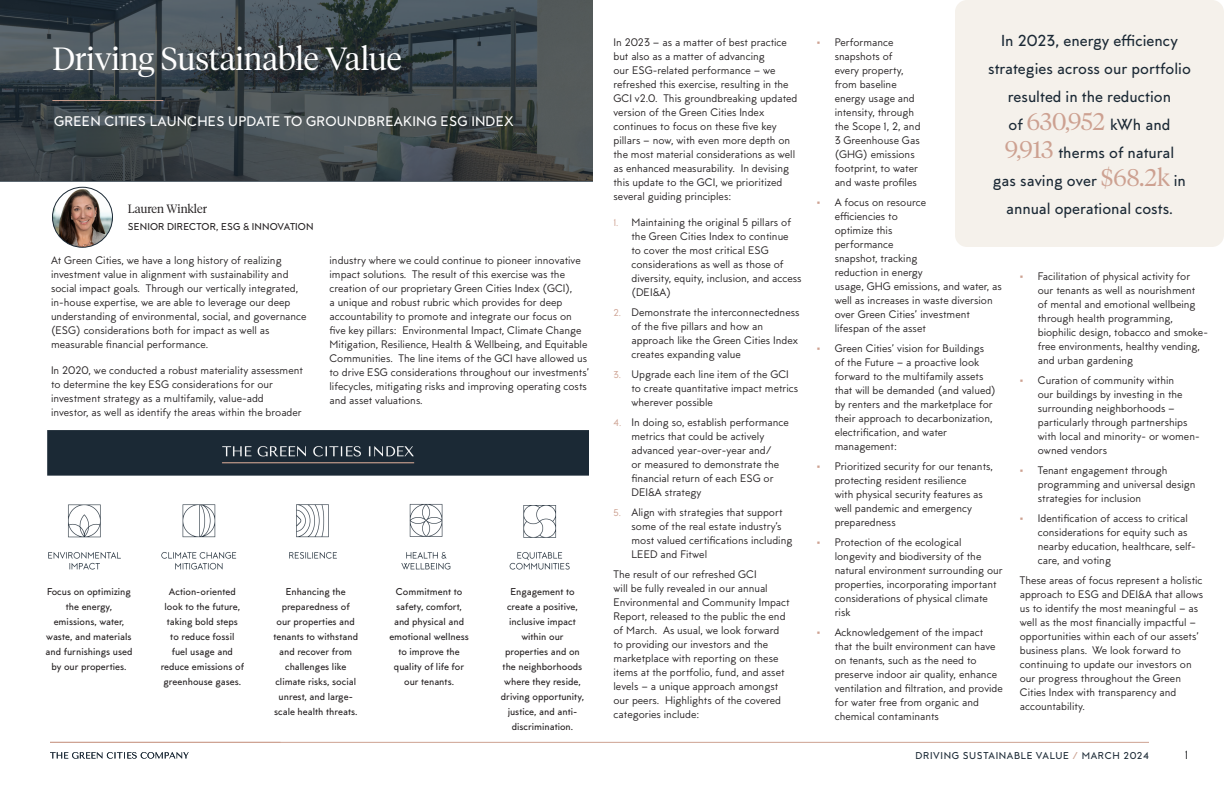
<style>
.page{position:relative;width:1224px;height:792px;background:#fff}
.page>*{position:absolute;margin:0;border:0;box-sizing:border-box;transform-origin:0 0}
.t1{font:300 32px "Tiempos Headline";color:#fff}
.P_intro{font:500 16px/28px "MTT Milano";color:#1b2935;text-align:center}
.P_intro-2{font:500 14px "MTT Milano";letter-spacing:.01em;color:#fff}
.P_intro-3{font:300 12px "Tiempos Headline";color:#231f20}
.t2{font:12px "MTT Milano";color:#1e2022}
.P_intro-4{font:11px/14px "MTT Milano";color:#231f20}
.P_intro-5{font:500 10px/15px "MTT Milano";color:#231f20;text-align:center}
.t3{font:500 10px "MTT Milano";letter-spacing:.06em;color:#1b2935}
.s1{font-size:10px;color:#cda191}
.s2{font-family:"Tiempos Headline";font-weight:300;font-size:24px;color:#cda191}
.s3{font-family:"Arial";font-size:10px;color:#cda191}
.s4{color:#cda191}
</style>
<div class="page">
<img style="left:47px;top:430px;width:541px;height:140px">
<img style="left:52px;top:187px;width:60px;height:60px;border-radius:30px">
<div style="left:52px;top:187px;width:61px;height:60px;border:1px solid #1b2935;border-radius:50%"></div>
<div style="left:955px;top:0;width:269px;height:247px;background:#f5f1eb;border-radius:12px"></div>
<svg style="left:0;top:0;width:593px;height:181px;background:#3f484c"></svg>
<hr style="left:52px;top:100px;width:111px;height:1px;background:#cda191">
<hr style="left:50px;top:742px;width:1099px;height:1px;background:#cda191">
<svg style="left:50px;top:752px;width:139px;height:7px"></svg>
<h1 class="t1" style="left:52px;top:37px;width:351px">Driving Sustainable Value</h1>
<p class="P_intro-2" style="left:54px;top:113px;width:461px">GREEN CITIES LAUNCHES UPDATE TO GROUNDBREAKING ESG INDEX</p>
<p class="P_intro-3" style="left:128px;top:201px;width:81px">Lauren Winkler</p>
<p class="P_intro-5" style="left:128px;top:220px;width:187px">SENIOR DIRECTOR, ESG &amp; INNOVATION</p>
<p class="P_intro-4" style="left:51px;top:253px;width:257px">At Green Cities, we have a long history of realizing investment value in alignment with sustainability and social impact goals. Through our vertically integrated, in-house expertise, we are able to leverage our deep understanding of environmental, social, and governance (ESG) considerations both for impact as well as measurable financial performance.</p>
<p class="P_intro-4" style="left:51px;top:363px;width:253px">In 2020, we conducted a robust materiality assessment to determine the key ESG considerations for our investment strategy as a multifamily, value-add investor, as well as identify the areas within the broader</p>
<p class="P_intro-4" style="left:330px;top:253px;width:261px">industry where we could continue to pioneer innovative impact solutions. The result of this exercise was the creation of our proprietary Green Cities Index (GCI),<br>a unique and robust rubric which provides for deep accountability to promote and integrate our focus on five key pillars: Environmental Impact, Climate Change Mitigation, Resilience, Health &amp; Wellbeing, and Equitable Communities. The line items of the GCI have allowed us to drive ESG considerations throughout our investments’ lifecycles, mitigating risks and improving operating costs and asset valuations.</p>
<p class="P_intro-5" style="left:46px;top:584px;width:88px">Focus on optimizing the energy, emissions, water, waste, and materials and furnishings used by our properties.</p>
<p class="P_intro-5" style="left:161px;top:585px;width:85px">Action-oriented look to the future, taking bold steps<br>to reduce fossil<br>fuel usage and reduce emissions of greenhouse gases.</p>
<p class="P_intro-5" style="left:273px;top:585px;width:86px">Enhancing the preparedness of our properties and tenants to withstand and recover from challenges like climate risks, social unrest, and large&shy;scale health threats.</p>
<p class="P_intro-5" style="left:389px;top:585px;width:81px">Commitment to safety, comfort, and physical and emotional wellness to improve the quality of life for our tenants.</p>
<p class="P_intro-5" style="left:501px;top:584px;width:85px">Engagement to create a positive, inclusive impact within our properties and on the neighborhoods where they reside, driving opportunity, justice, and anti&shy;discrimination.</p>
<p class="P_intro-4" style="left:614px;top:36px;width:185px">In 2023 – as a matter of best practice but also as a matter of advancing<br>our ESG-related performance – we refreshed this exercise, resulting in the GCI v2.0. This groundbreaking updated version of the Green Cities Index continues to focus on these five key pillars – now, with even more depth on the most material considerations as well as enhanced measurability. In devising this update to the GCI, we prioritized several guiding principles:</p>
<p class="P_intro-4" style="left:632px;top:216px;width:172px;text-indent:-18px"><span class="s1">1.</span> Maintaining the original 5 pillars of the Green Cities Index to continue<br>to cover the most critical ESG considerations as well as those of diversity, equity, inclusion, and access (DEI&amp;A)</p>
<p class="P_intro-4" style="left:632px;top:306px;width:170px;text-indent:-18px"><span class="s1">2.</span> Demonstrate the interconnectedness of the five pillars and how an approach like the Green Cities Index creates expanding value</p>
<p class="P_intro-4" style="left:632px;top:368px;width:168px;text-indent:-18px"><span class="s1">3.</span> Upgrade each line item of the GCI to create quantitative impact metrics wherever possible</p>
<p class="P_intro-4" style="left:632px;top:416px;width:159px;text-indent:-18px"><span class="s1">4.</span> In doing so, establish performance metrics that could be actively advanced year-over-year and/<br>or measured to demonstrate the financial return of each ESG or<br>DEI&amp;A strategy</p>
<p class="P_intro-4" style="left:632px;top:506px;width:162px;text-indent:-18px"><span class="s1">5.</span> Align with strategies that support some of the real estate industry’s most valued certifications including<br>LEED and Fitwel</p>
<p class="P_intro-4" style="left:614px;top:568px;width:178px">The result of our refreshed GCI<br>will be fully revealed in our annual Environmental and Community Impact Report, released to the public the end of March. As usual, we look forward to providing our investors and the marketplace with reporting on these items at the portfolio, fund, and asset levels – a unique approach amongst our peers. Highlights of the covered categories include:</p>
<p class="P_intro" style="left:988px;top:27px;width:204px">In 2023, energy efficiency strategies across our portfolio resulted in the reduction<br>of <span class="s2">630,952</span> kWh and<br><span class="s2">9,913</span> therms of natural<br>gas saving over <span class="s2">$68.2k</span> in annual operational costs.</p>
<p class="P_intro-4" style="left:835px;top:36px;width:87px;text-indent:-18px"><span class="s3">▪</span> Performance snapshots of<br>every property, from baseline energy usage and intensity, through the Scope 1, 2, and<br>3 Greenhouse Gas (GHG) emissions footprint, to water and waste profiles</p>
<p class="P_intro-4" style="left:835px;top:196px;width:169px;text-indent:-18px"><span class="s3">▪</span> A focus on resource<br>efficiencies to<br>optimize this<br>performance<br>snapshot, tracking<br>reduction in energy<br>usage, GHG emissions, and water, as well as increases in waste diversion over Green Cities’ investment lifespan of the asset</p>
<p class="P_intro-4" style="left:835px;top:342px;width:163px;text-indent:-18px"><span class="s3">▪</span> Green Cities’ vision for Buildings of the Future – a proactive look forward to the multifamily assets that will be demanded (and valued) by renters and the marketplace for their approach to decarbonization, electrification, and water management:</p>
<p class="P_intro-4" style="left:835px;top:460px;width:160px;text-indent:-18px"><span class="s3">▪</span> Prioritized security for our tenants, protecting resident resilience<br>with physical security features as well pandemic and emergency preparedness</p>
<p class="P_intro-4" style="left:835px;top:536px;width:170px;text-indent:-18px"><span class="s3">▪</span> Protection of the ecological longevity and biodiversity of the natural environment surrounding our properties, incorporating important considerations of physical climate risk</p>
<p class="P_intro-4" style="left:835px;top:626px;width:170px;text-indent:-18px"><span class="s3">▪</span> Acknowledgement of the impact that the built environment can have on tenants, such as the need to preserve indoor air quality, enhance ventilation and filtration, and provide for water free from organic and chemical contaminants</p>
<p class="P_intro-4" style="left:1038px;top:270px;width:172px;text-indent:-18px"><span class="s3">▪</span> Facilitation of physical activity for our tenants as well as nourishment<br>of mental and emotional wellbeing through health programming, biophilic design, tobacco and smoke&shy;free environments, healthy vending, and urban gardening</p>
<p class="P_intro-4" style="left:1038px;top:374px;width:163px;text-indent:-18px"><span class="s3">▪</span> Curation of community within<br>our buildings by investing in the surrounding neighborhoods – particularly through partnerships with local and minority- or women&shy;owned vendors</p>
<p class="P_intro-4" style="left:1038px;top:464px;width:159px;text-indent:-18px"><span class="s3">▪</span> Tenant engagement through programming and universal design strategies for inclusion</p>
<p class="P_intro-4" style="left:1038px;top:512px;width:160px;text-indent:-18px"><span class="s3">▪</span> Identification of access to critical considerations for equity such as nearby education, healthcare, self&shy;care, and voting</p>
<p class="P_intro-4" style="left:1020px;top:574px;width:185px">These areas of focus represent a holistic approach to ESG and DEI&amp;A that allows us to identify the most meaningful – as well as the most financially impactful – opportunities within each of our assets’ business plans. We look forward to continuing to update our investors on our progress throughout the Green Cities Index with transparency and accountability.</p>
<p class="t3" style="left:916px;top:749px;width:235px">DRIVING SUSTAINABLE VALUE <span class="s4">/</span> MARCH 2024</p>
<p class="t2" style="left:1185px;top:748px;width:5px">1</p>
</div>
